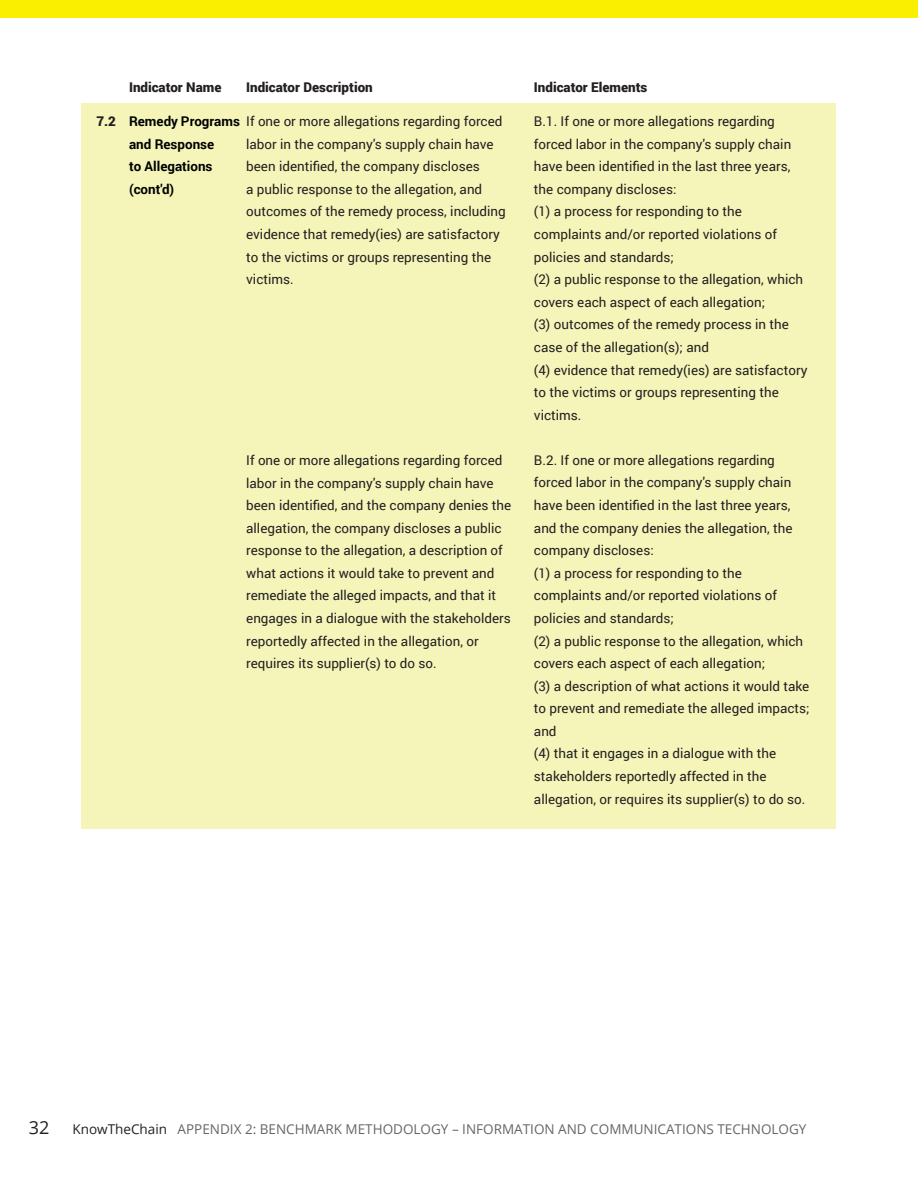
<style>
.page{position:relative;width:918px;height:1188px;background:#fff}
.page>*{position:absolute;margin:0;border:0;box-sizing:border-box;transform-origin:0 0}
.t1{font:18px "Open Sans";color:#231f20}
.t2{font:13.5px "Open Sans";color:#656666}
.t3{font:13.35px/22.6px "Roboto";color:#231f20}
.t4{font:900 13.35px "Roboto";color:#231f20}
.t5{font:700 13.35px/22.6px "Roboto";color:#000}
.s1{color:#231f20}
</style>
<div class="page">
<div style="left:82px;top:104px;width:754px;height:725px;background:#f5f5ba"></div>
<div style="left:0;top:0;width:918px;height:17px;background:#fbef00"></div>
<p class="t4" style="left:129px;top:78px;width:94px">Indicator Name</p>
<p class="t4" style="left:246px;top:78px;width:128px">Indicator Description</p>
<p class="t4" style="left:534px;top:78px;width:115px">Indicator Elements</p>
<p class="t5" style="left:129px;top:109px;width:112px">Remedy Programs and Response<br>to Allegations (cont'd)</p>
<p class="t4" style="left:97px;top:112px;width:21px">7.2</p>
<p class="t3" style="left:534px;top:110px;width:275px">B.1. If one or more allegations regarding forced labor in the company's supply chain have been identified in the last three years, the company discloses:<br>(1) a process for responding to the complaints and/or reported violations of policies and standards;<br>(2) a public response to the allegation, which covers each aspect of each allegation;<br>(3) outcomes of the remedy process in the case of the allegation(s); and<br>(4) evidence that remedy(ies) are satisfactory to the victims or groups representing the victims.</p>
<p class="t3" style="left:534px;top:448px;width:277px">B.2. If one or more allegations regarding forced labor in the company's supply chain have been identified in the last three years, and the company denies the allegation, the company discloses:<br>(1) a process for responding to the complaints and/or reported violations of policies and standards;<br>(2) a public response to the allegation, which covers each aspect of each allegation;<br>(3) a description of what actions it would take to prevent and remediate the alleged impacts; and<br>(4) that it engages in a dialogue with the stakeholders reportedly affected in the allegation, or requires its supplier(s) to do so.</p>
<p class="t3" style="left:246px;top:110px;width:261px">If one or more allegations regarding forced labor in the company's supply chain have been identified, the company discloses<br>a public response to the allegation, and outcomes of the remedy process, including evidence that remedy(ies) are satisfactory to the victims or groups representing the victims.</p>
<p class="t3" style="left:246px;top:448px;width:266px">If one or more allegations regarding forced labor in the company's supply chain have been identified, and the company denies the allegation, the company discloses a public response to the allegation, a description of what actions it would take to prevent and remediate the alleged impacts, and that it engages in a dialogue with the stakeholders reportedly affected in the allegation, or requires its supplier(s) to do so.</p>
<p class="t1" style="left:29px;top:1115px;width:22px">32</p>
<p class="t2" style="left:73px;top:1119px;width:735px"><span class="s1">KnowTheChain</span> APPENDIX 2: BENCHMARK METHODOLOGY – INFORMATION AND COMMUNICATIONS TECHNOLOGY</p>
</div>
